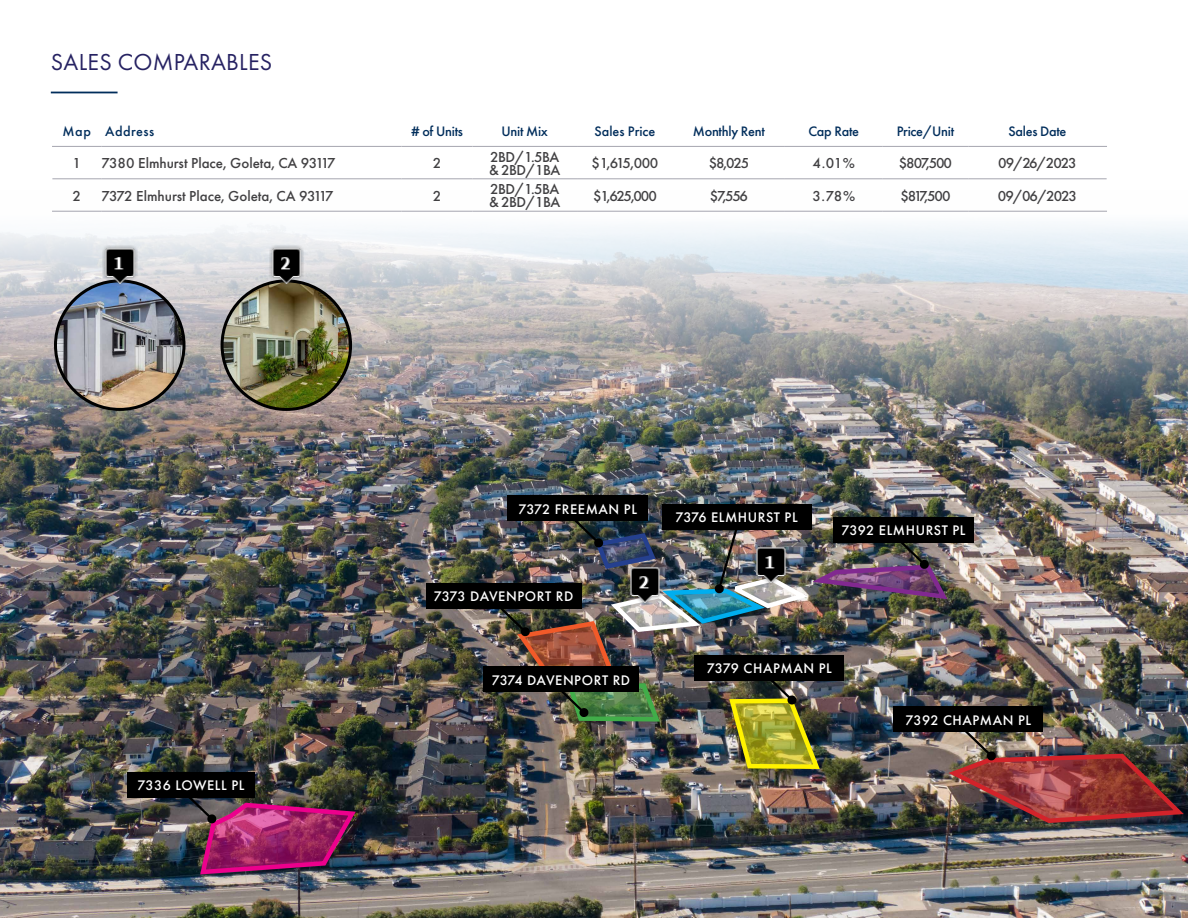
<style>
.page{position:relative;width:1188px;height:918px;background:#fff}
.page>*{position:absolute;margin:0;border:0;box-sizing:border-box;transform-origin:0 0}
.t1{font:24px "Futura PT";letter-spacing:.01em;color:#262262}
.t2{font:500 15px/13.5px "Futura PT";letter-spacing:-.04em;color:#414042}
.t3{font:500 15px "Futura PT";color:#414042}
.t4{font:500 14.4px "Futura PT";letter-spacing:.04em;color:#fff}
.t5{font:500 14.25px "Futura PT";letter-spacing:-.02em;color:#002d5b}
.t6{font:500 14.25px "Futura PT";letter-spacing:.04em;color:#002d5b}
.t7{font:500 14.25px "Futura PT";color:#002d5b}
</style>
<div class="page">
<hr style="left:52px;top:146px;width:49px;height:1px;background:#a5a5af">
<hr style="left:101px;top:146px;width:301px;height:1px;background:#a5a5af">
<hr style="left:402px;top:146px;width:71px;height:1px;background:#a5a5af">
<hr style="left:473px;top:146px;width:104px;height:1px;background:#a5a5af">
<hr style="left:577px;top:146px;width:96px;height:1px;background:#a5a5af">
<hr style="left:673px;top:146px;width:112px;height:1px;background:#a5a5af">
<hr style="left:785px;top:146px;width:98px;height:1px;background:#a5a5af">
<hr style="left:883px;top:146px;width:85px;height:1px;background:#a5a5af">
<hr style="left:968px;top:146px;width:139px;height:1px;background:#a5a5af">
<hr style="left:52px;top:179px;width:49px;height:1px;background:#a5a5af">
<hr style="left:101px;top:179px;width:301px;height:1px;background:#a5a5af">
<hr style="left:402px;top:179px;width:71px;height:1px;background:#a5a5af">
<hr style="left:473px;top:179px;width:104px;height:1px;background:#a5a5af">
<hr style="left:577px;top:179px;width:96px;height:1px;background:#a5a5af">
<hr style="left:673px;top:179px;width:112px;height:1px;background:#a5a5af">
<hr style="left:785px;top:179px;width:98px;height:1px;background:#a5a5af">
<hr style="left:883px;top:179px;width:85px;height:1px;background:#a5a5af">
<hr style="left:968px;top:179px;width:139px;height:1px;background:#a5a5af">
<hr style="left:51px;top:92px;width:67px;height:1px;background:#002d5b">
<img style="left:0;top:210px;width:1188px;height:708px">
<img style="left:178px;top:786px;width:181px;height:91px">
<div style="left:483px;top:666px;width:156px;height:26px;background:#000"></div>
<div style="left:127px;top:772px;width:128px;height:26px;background:#000"></div>
<div style="left:426px;top:583px;width:155px;height:26px;background:#000"></div>
<div style="left:508px;top:495px;width:140px;height:26px;background:#000"></div>
<img style="left:492px;top:501px;width:696px;height:402px">
<img style="left:628px;top:565px;width:34px;height:40px">
<img style="left:754px;top:545px;width:34px;height:40px">
<img style="left:56px;top:281px;width:128px;height:128px;border-radius:64px">
<div style="left:54px;top:279px;width:132px;height:132px;border:3px solid #000;border-radius:50%"></div>
<img style="left:222px;top:281px;width:129px;height:128px;border-radius:64px">
<div style="left:221px;top:279px;width:131px;height:132px;border:3px solid #000;border-radius:50%"></div>
<img style="left:102px;top:246px;width:35px;height:40px">
<img style="left:269px;top:246px;width:35px;height:40px">
<h1 class="t1" style="left:51px;top:48px;width:223px">SALES COMPARABLES</h1>
<p class="t6" style="left:63px;top:122px;width:93px">Map Address</p>
<p class="t5" style="left:411px;top:122px;width:53px"># of Units</p>
<p class="t5" style="left:502px;top:122px;width:48px">Unit Mix</p>
<p class="t7" style="left:595px;top:122px;width:62px">Sales Price</p>
<p class="t5" style="left:693px;top:122px;width:74px">Monthly Rent</p>
<p class="t5" style="left:808px;top:122px;width:52px">Cap Rate</p>
<p class="t5" style="left:897px;top:122px;width:59px">Price/Unit</p>
<p class="t5" style="left:1009px;top:122px;width:59px">Sales Date</p>
<p class="t2" style="left:72px;top:157px;width:10px">1</p>
<p class="t3" style="left:101px;top:154px;width:236px">7380 Elmhurst Place, Goleta, CA 93117</p>
<p class="t2" style="left:433px;top:157px;width:10px">2</p>
<p class="t2" style="left:489px;top:150px;width:72px">2BD/1.5BA &amp; 2BD/1BA</p>
<p class="t2" style="left:592px;top:157px;width:68px">$1,615,000</p>
<p class="t2" style="left:709px;top:157px;width:42px">$8,025</p>
<p class="t2" style="left:813px;top:157px;width:44px">4.01%</p>
<p class="t2" style="left:899px;top:157px;width:55px">$807,500</p>
<p class="t2" style="left:998px;top:157px;width:80px">09/26/2023</p>
<p class="t2" style="left:72px;top:189px;width:10px">2</p>
<p class="t3" style="left:101px;top:187px;width:234px">7372 Elmhurst Place, Goleta, CA 93117</p>
<p class="t2" style="left:433px;top:189px;width:10px">2</p>
<p class="t2" style="left:489px;top:182px;width:72px">2BD/1.5BA &amp; 2BD/1BA</p>
<p class="t2" style="left:593px;top:189px;width:65px">$1,625,000</p>
<p class="t2" style="left:710px;top:189px;width:40px">$7,556</p>
<p class="t2" style="left:812px;top:189px;width:44px">3.78%</p>
<p class="t2" style="left:900px;top:189px;width:52px">$817,500</p>
<p class="t2" style="left:998px;top:189px;width:81px">09/06/2023</p>
<p class="t4" style="left:137px;top:777px;width:109px">7336 LOWELL PL</p>
<p class="t4" style="left:519px;top:500px;width:120px">7372 FREEMAN PL</p>
<p class="t4" style="left:434px;top:588px;width:141px">7373 DAVENPORT RD</p>
<p class="t4" style="left:492px;top:671px;width:140px">7374 DAVENPORT RD</p>
<p class="t4" style="left:676px;top:509px;width:124px">7376 ELMHURST PL</p>
<p class="t4" style="left:841px;top:522px;width:126px">7392 ELMHURST PL</p>
<p class="t4" style="left:707px;top:660px;width:126px">7379 CHAPMAN PL</p>
<p class="t4" style="left:906px;top:711px;width:127px">7392 CHAPMAN PL</p>
</div>
